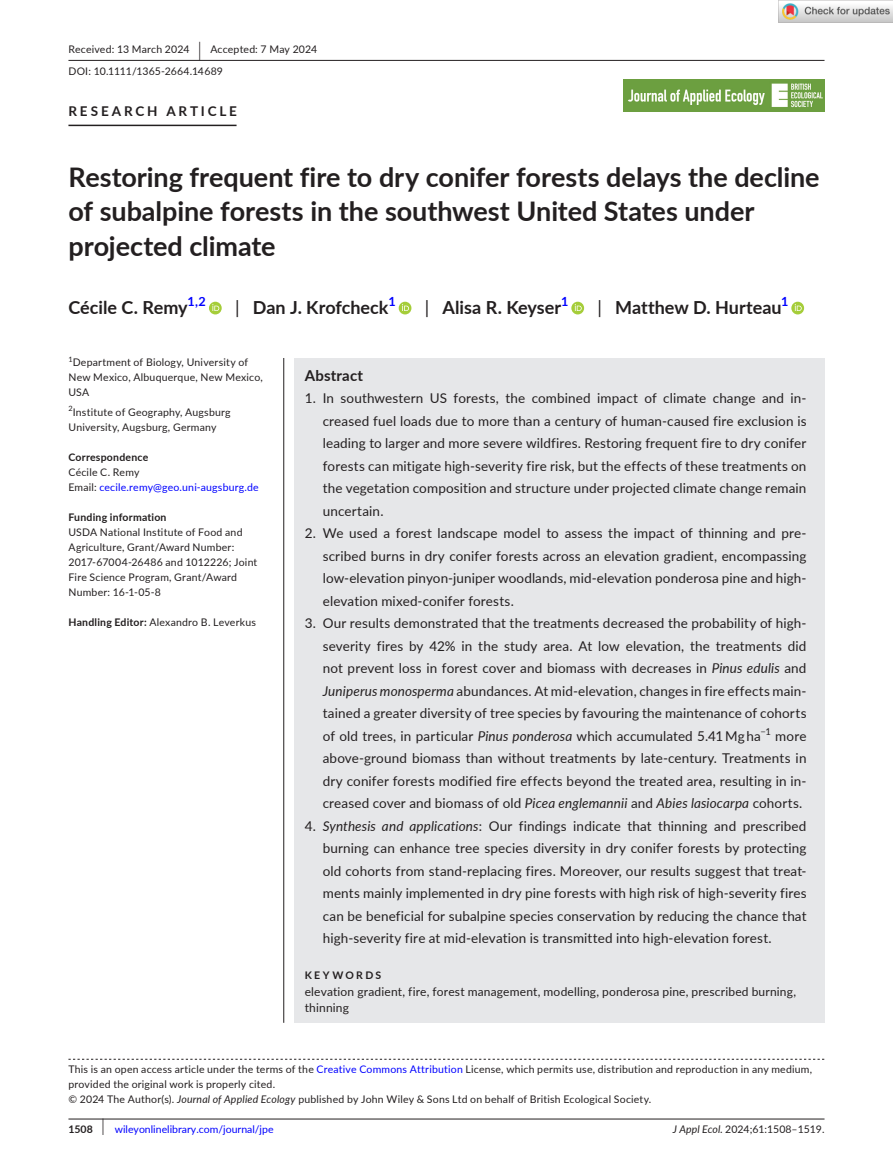
<style>
.page{position:relative;width:893px;height:1174px;background:#fff}
.page>*{position:absolute;margin:0;border:0;box-sizing:border-box;transform-origin:0 0}
.t1{font:700 27px/34.5px "Lato";color:#231f20}
.t2{font:700 18px "Lato";color:#231f20}
.t3{font:700 15px "Lato";letter-spacing:.015em;color:#231f20}
.t4{font:13.5px/22.5px "Lato";letter-spacing:.01em;color:#231f20;text-align:justify}
.t5{font:700 13.5px "Lato";letter-spacing:.21em;color:#231f20}
.t6{font:700 12.6px "Lato";color:#00f}
.t7{font:12px/16.5px "Lato";letter-spacing:.015em;color:#231f20}
.t8{font:10.5px/15px "Lato";letter-spacing:.02em;color:#231f20}
.t9{font:10.5px/15px "Lato";letter-spacing:.01em;color:#00f}
.t10{font:700 10.5px "Lato";letter-spacing:.02em;color:#231f20}
.t11{font:10.5px "Lato";color:#231f20}
.t12{font:700 10.5px "Lato";letter-spacing:.22em;color:#231f20}
.t13{font:9.45px "Lato";color:#231f20}
.t14{font:7.35px "Lato";color:#231f20}
.s1{font-size:19.65px}
.s2{font-weight:400}
.s3{color:#231f20}
.s4{font-weight:700}
.s5{font-style:italic}
.s6{color:#00f}
.s7{font-weight:700;color:#231f20}
.s8{font-size:17.4px;color:#231f20}
</style>
<div class="page">
<hr style="left:68px;top:1118px;width:756px;height:1px;background:#231f20">
<img style="left:623px;top:79px;width:201px;height:33px">
<hr style="left:68px;top:60px;width:756px;height:1px;background:#231f20">
<hr style="left:68px;top:125px;width:169px;height:1px;background:#231f20">
<div style="left:209px;top:302px;width:13px;height:12px;background:#a5cd39;border-radius:50%"></div>
<svg style="left:212px;top:304px;width:7px;height:7px"></svg>
<div style="left:399px;top:302px;width:12px;height:12px;background:#a5cd39;border-radius:50%"></div>
<svg style="left:402px;top:304px;width:7px;height:7px"></svg>
<svg style="left:571px;top:302px;width:13px;height:12px"></svg>
<svg style="left:575px;top:304px;width:7px;height:7px"></svg>
<svg style="left:791px;top:302px;width:13px;height:12px"></svg>
<svg style="left:795px;top:304px;width:7px;height:7px"></svg>
<div style="left:294px;top:358px;width:530px;height:664px;background:#e6e7e9"></div>
<hr style="left:283px;top:358px;width:1px;height:664px;background:#231f20">
<svg style="left:68px;top:1058px;width:756px;height:1px"></svg>
<img style="left:779px;top:0;width:114px;height:23px">
<p class="t8" style="left:68px;top:38px;width:250px;line-height:21.8px">Received: 13 March 2024 <span class="s1">|</span> Accepted: 7 May 2024<br>DOI: 10.1111/1365-2664.14689</p>
<p class="t5" style="left:68px;top:101px;width:170px">RESEARCH ARTICLE</p>
<h1 class="t1" style="left:68px;top:159px;width:753px">Restoring frequent fire to dry conifer forests delays the decline of subalpine forests in the southwest United States under projected climate</h1>
<h2 class="t2" style="left:68px;top:295px;width:121px">Cécile C. Remy</h2>
<p class="t6" style="left:188px;top:292px;width:20px">1,2</p>
<h2 class="t2" style="left:235px;top:295px;width:155px"><span class="s2">|</span> Dan J. Krofcheck</h2>
<p class="t6" style="left:388px;top:292px;width:9px">1</p>
<h2 class="t2" style="left:425px;top:295px;width:138px"><span class="s2">|</span> Alisa R. Keyser</h2>
<p class="t6" style="left:561px;top:292px;width:9px">1</p>
<h2 class="t2" style="left:598px;top:295px;width:186px"><span class="s2">|</span> Matthew D. Hurteau</h2>
<p class="t6" style="left:781px;top:292px;width:9px">1</p>
<p class="t14" style="left:68px;top:354px;width:6px">1</p>
<p class="t8" style="left:68px;top:355px;width:196px;text-indent:4px">Department of Biology, University of<br>New Mexico, Albuquerque, New Mexico,<br>USA</p>
<p class="t8" style="left:68px;top:404px;width:164px"><sup>2</sup>Institute of Geography, Augsburg<br>University, Augsburg, Germany</p>
<p class="t10" style="left:68px;top:449px;width:81px">Correspondence</p>
<p class="t9" style="left:68px;top:464px;width:192px"><span class="s3">Cécile C. Remy<br>Email:</span> cecile.remy@geo.uni-augsburg.de</p>
<p class="t10" style="left:68px;top:509px;width:100px">Funding information</p>
<p class="t8" style="left:68px;top:524px;width:190px">USDA National Institute of Food and<br>Agriculture, Grant/Award Number:<br>2017-67004-26486 and 1012226; Joint<br>Fire Science Program, Grant/Award<br>Number: 16-1-05-8</p>
<p class="t8" style="left:68px;top:614px;width:189px"><span class="s4">Handling Editor:</span> Alexandro B. Leverkus</p>
<p class="t3" style="left:305px;top:364px;width:60px">Abstract</p>
<p class="t4" style="left:323px;top:386px;width:485px;text-indent:-18px">1. In southwestern US forests, the combined impact of climate change and in&shy;creased fuel loads due to more than a century of human-caused fire exclusion is leading to larger and more severe wildfires. Restoring frequent fire to dry conifer forests can mitigate high-severity fire risk, but the effects of these treatments on the vegetation composition and structure under projected climate change remain uncertain.</p>
<p class="t4" style="left:323px;top:521px;width:485px;text-indent:-18px">2. We used a forest landscape model to assess the impact of thinning and pre&shy;scribed burns in dry conifer forests across an elevation gradient, encompassing low-elevation pinyon-juniper woodlands, mid-elevation ponderosa pine and high&shy;elevation mixed-conifer forests.</p>
<p class="t4" style="left:323px;top:611px;width:485px;text-indent:-18px">3. Our results demonstrated that the treatments decreased the probability of high&shy;severity fires by 42% in the study area. At low elevation, the treatments did not prevent loss in forest cover and biomass with decreases in <span class="s5">Pinus edulis</span> and <span class="s5">Juniperus monosperma</span> abundances. At mid-elevation, changes in fire effects main&shy;tained a greater diversity of tree species by favouring the maintenance of cohorts of old trees, in particular <span class="s5">Pinus ponderosa</span> which accumulated 5.41 Mg ha</p>
<p class="t13" style="left:761px;top:724px;width:12px">−1</p>
<p class="t4" style="left:323px;top:724px;width:485px;text-indent:453px">more above-ground biomass than without treatments by late-century. Treatments in dry conifer forests modified fire effects beyond the treated area, resulting in in&shy;creased cover and biomass of old <span class="s5">Picea englemannii</span> and <span class="s5">Abies lasiocarpa</span> cohorts.</p>
<p class="t4" style="left:323px;top:814px;width:485px;text-indent:-18px">4. <span class="s5">Synthesis and applications</span>: Our findings indicate that thinning and prescribed burning can enhance tree species diversity in dry conifer forests by protecting old cohorts from stand-replacing fires. Moreover, our results suggest that treat&shy;ments mainly implemented in dry pine forests with high risk of high-severity fires can be beneficial for subalpine species conservation by reducing the chance that high-severity fire at mid-elevation is transmitted into high-elevation forest.</p>
<p class="t12" style="left:305px;top:967px;width:78px">KEYWORDS</p>
<p class="t7" style="left:305px;top:982px;width:493px">elevation gradient, fire, forest management, modelling, ponderosa pine, prescribed burning, thinning</p>
<p class="t8" style="left:68px;top:1061px;width:745px">This is an open access article under the terms of the <span class="s6">Creative Commons Attribution</span> License, which permits use, distribution and reproduction in any medium, provided the original work is properly cited.<br>© 2024 The Author(s). <span class="s5">Journal of Applied Ecology</span> published by John Wiley &amp; Sons Ltd on behalf of British Ecological Society.</p>
<p class="t9" style="left:68px;top:1121px;width:207px"><span class="s7">1508</span> <span class="s8">|</span> wileyonlinelibrary.com/journal/jpe</p>
<p class="t11" style="left:673px;top:1121px;width:153px"><span class="s5">J Appl Ecol.</span> 2024;61:1508–1519.</p>
</div>
